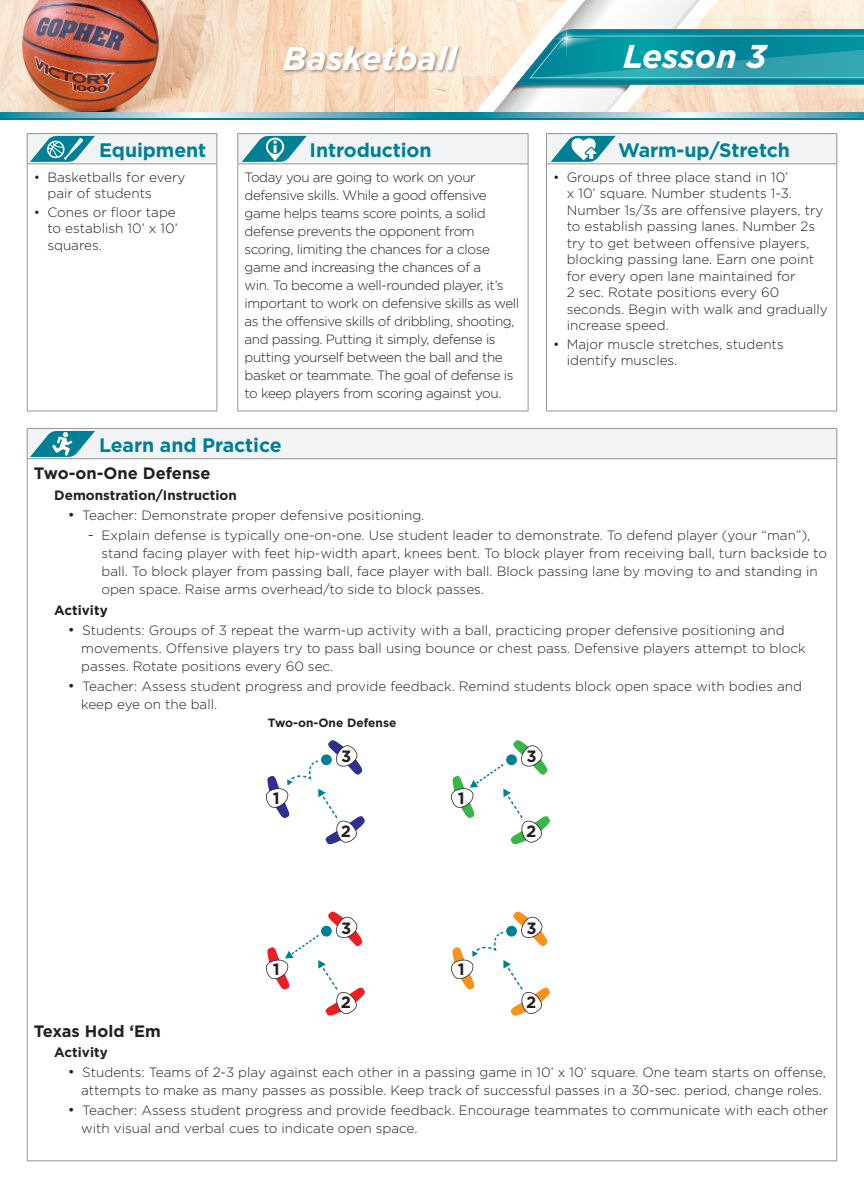
<style>
.page{position:relative;width:864px;height:1188px;background:#fff}
.page>*{position:absolute;margin:0;border:0;box-sizing:border-box;transform-origin:0 0}
.t1{font:italic 700 33px "Gotham HTF";color:#fff}
.t2{font:700 19.5px "Gotham HTF";letter-spacing:-.005em;color:#008095}
.t3{font:700 16.5px "Gotham HTF";color:#231f20}
.t4{font:700 16.35px "Gotham HTF";color:#231f20}
.t5{font:300 13.5px/16.5px "Gotham HTF";color:#231f20}
.t6{font:300 13.5px/18px "Gotham HTF";letter-spacing:-.03em;color:#231f20}
.t7{font:700 13.5px "Gotham HTF";color:#231f20}
.t8{font:700 12px "Gotham HTF";color:#231f20}
.s1{font-size:15px}
</style>
<div class="page">
<img style="left:0;top:0;width:473px;height:112px">
<div style="left:283px;top:45px;width:179px;height:29px;background:#231f20;opacity:.4"></div>
<hr style="left:0;top:117px;width:864px;height:3px;background:#008095">
<svg style="left:0;top:112px;width:864px;height:6px;background:#7fb7c4"></svg>
<div style="left:27px;top:134px;width:190px;height:30px;background:#f2f3f4"></div>
<hr style="left:217px;top:134px;width:1px;height:30px;background:#939598">
<hr style="left:27px;top:133px;width:190px;height:1px;background:#939598">
<hr style="left:27px;top:134px;width:1px;height:30px;background:#939598">
<hr style="left:27px;top:164px;width:190px;height:1px;background:#939598">
<hr style="left:27px;top:164px;width:1px;height:247px;background:#939598">
<hr style="left:217px;top:164px;width:1px;height:247px;background:#939598">
<hr style="left:27px;top:411px;width:190px;height:1px;background:#939598">
<div style="left:546px;top:134px;width:291px;height:30px;background:#f2f3f4"></div>
<hr style="left:837px;top:134px;width:1px;height:30px;background:#939598">
<hr style="left:546px;top:133px;width:291px;height:1px;background:#939598">
<hr style="left:546px;top:134px;width:1px;height:30px;background:#939598">
<hr style="left:546px;top:164px;width:291px;height:1px;background:#939598">
<hr style="left:546px;top:164px;width:1px;height:247px;background:#939598">
<hr style="left:837px;top:164px;width:1px;height:247px;background:#939598">
<hr style="left:546px;top:411px;width:291px;height:1px;background:#939598">
<svg style="left:30px;top:136px;width:65px;height:26px"></svg>
<svg style="left:551px;top:136px;width:65px;height:26px"></svg>
<div style="left:27px;top:428px;width:810px;height:31px;background:#f2f3f4"></div>
<svg style="left:837px;top:429px;width:1px;height:29px"></svg>
<hr style="left:27px;top:428px;width:810px;height:1px;background:#939598">
<hr style="left:27px;top:458px;width:810px;height:1px;background:#939598">
<hr style="left:27px;top:459px;width:1px;height:702px;background:#939598">
<hr style="left:837px;top:459px;width:1px;height:702px;background:#939598">
<hr style="left:27px;top:1161px;width:810px;height:1px;background:#939598">
<svg style="left:27px;top:429px;width:68px;height:29px"></svg>
<svg style="left:266px;top:740px;width:99px;height:105px"></svg>
<svg style="left:266px;top:911px;width:99px;height:105px"></svg>
<div style="left:321px;top:926px;width:11px;height:11px;background:#008095;border-radius:50%"></div>
<svg style="left:451px;top:740px;width:99px;height:105px"></svg>
<div style="left:506px;top:754px;width:11px;height:11px;background:#008095;border-radius:50%"></div>
<svg style="left:451px;top:911px;width:99px;height:105px"></svg>
<div style="left:238px;top:134px;width:290px;height:30px;background:#f2f3f4"></div>
<hr style="left:528px;top:134px;width:1px;height:30px;background:#939598">
<hr style="left:238px;top:133px;width:290px;height:1px;background:#939598">
<hr style="left:238px;top:134px;width:1px;height:30px;background:#939598">
<hr style="left:238px;top:164px;width:290px;height:1px;background:#939598">
<hr style="left:238px;top:164px;width:1px;height:247px;background:#939598">
<hr style="left:528px;top:164px;width:1px;height:247px;background:#939598">
<hr style="left:238px;top:411px;width:290px;height:1px;background:#939598">
<svg style="left:242px;top:136px;width:65px;height:26px"></svg>
<svg style="left:473px;top:0;width:391px;height:116px"></svg>
<h2 class="t2" style="left:99px;top:139px;width:109px">Equipment</h2>
<p class="t5" style="left:47px;top:169px;width:139px;text-indent:-14px">• Basketballs for every pair of students</p>
<p class="t5" style="left:47px;top:204px;width:132px;text-indent:-14px">• Cones or floor tape to establish 10’ x 10’ squares.</p>
<h1 class="t1" style="left:283px;top:39px;width:176px">Basketball</h1>
<h1 class="t1" style="left:623px;top:37px;width:145px">Lesson 3</h1>
<h2 class="t2" style="left:310px;top:139px;width:124px">Introduction</h2>
<p class="t6" style="left:245px;top:168px;width:276px">Today you are going to work on your defensive skills. While a good offensive game helps teams score points, a solid defense prevents the opponent from scoring, limiting the chances for a close game and increasing the chances of a<br>win. To become a well-rounded player, it’s important to work on defensive skills as well as the offensive skills of dribbling, shooting, and passing. Putting it simply, defense is putting yourself between the ball and the basket or teammate. The goal of defense is to keep players from scoring against you.</p>
<h2 class="t2" style="left:618px;top:139px;width:173px">Warm-up/Stretch</h2>
<p class="t5" style="left:567px;top:169px;width:263px;text-indent:-14px">• Groups of three place stand in 10’<br>x 10’ square. Number students 1-3.<br>Number 1s/3s are offensive players, try to establish passing lanes. Number 2s try to get between offensive players, blocking passing lane. Earn one point for every open lane maintained for<br>2 sec. Rotate positions every 60 seconds. Begin with walk and gradually increase speed.</p>
<p class="t5" style="left:567px;top:336px;width:219px;text-indent:-14px">• Major muscle stretches, students identify muscles.</p>
<h2 class="t2" style="left:99px;top:433px;width:184px">Learn and Practice</h2>
<p class="t3" style="left:34px;top:464px;width:178px">Two-on-One Defense</p>
<p class="t7" style="left:54px;top:487px;width:184px">Demonstration/Instruction</p>
<p class="t5" style="left:68px;top:507px;width:358px"><span class="s1">•</span> Teacher: Demonstrate proper defensive positioning.</p>
<p class="t5" style="left:101px;top:526px;width:727px;line-height:18px;text-indent:-13px"><span class="s1">-</span> Explain defense is typically one-on-one. Use student leader to demonstrate. To defend player (your “man”), stand facing player with feet hip-width apart, knees bent. To block player from receiving ball, turn backside to ball. To block player from passing ball, face player with ball. Block passing lane by moving to and standing in open space. Raise arms overhead/to side to block passes.</p>
<p class="t7" style="left:54px;top:602px;width:55px">Activity</p>
<p class="t5" style="left:81px;top:621px;width:726px;line-height:18px;text-indent:-13px"><span class="s1">•</span> Students: Groups of 3 repeat the warm-up activity with a ball, practicing proper defensive positioning and movements. Offensive players try to pass ball using bounce or chest pass. Defensive players attempt to block passes. Rotate positions every 60 sec.</p>
<p class="t5" style="left:81px;top:677px;width:722px;line-height:18px;text-indent:-13px"><span class="s1">•</span> Teacher: Assess student progress and provide feedback. Remind students block open space with bodies and keep eye on the ball.</p>
<p class="t8" style="left:268px;top:716px;width:130px">Two-on-One Defense</p>
<p class="t4" style="left:341px;top:747px;width:12px">3</p>
<p class="t4" style="left:526px;top:747px;width:12px">3</p>
<p class="t4" style="left:273px;top:788px;width:8px">1</p>
<p class="t4" style="left:458px;top:788px;width:8px">1</p>
<p class="t4" style="left:341px;top:822px;width:12px">2</p>
<p class="t4" style="left:526px;top:822px;width:12px">2</p>
<p class="t4" style="left:341px;top:918px;width:12px">3</p>
<p class="t4" style="left:526px;top:918px;width:12px">3</p>
<p class="t4" style="left:273px;top:960px;width:8px">1</p>
<p class="t4" style="left:458px;top:960px;width:8px">1</p>
<p class="t4" style="left:341px;top:993px;width:12px">2</p>
<p class="t4" style="left:526px;top:993px;width:12px">2</p>
<p class="t3" style="left:34px;top:1021px;width:128px">Texas Hold ‘Em</p>
<p class="t7" style="left:54px;top:1045px;width:55px">Activity</p>
<p class="t5" style="left:81px;top:1063px;width:746px;line-height:18px;text-indent:-13px"><span class="s1">•</span> Students: Teams of 2-3 play against each other in a passing game in 10’ x 10’ square. One team starts on offense, attempts to make as many passes as possible. Keep track of successful passes in a 30-sec. period, change roles.</p>
<p class="t5" style="left:81px;top:1102px;width:749px;line-height:18px;text-indent:-13px"><span class="s1">•</span> Teacher: Assess student progress and provide feedback. Encourage teammates to communicate with each other with visual and verbal cues to indicate open space.</p>
</div>
